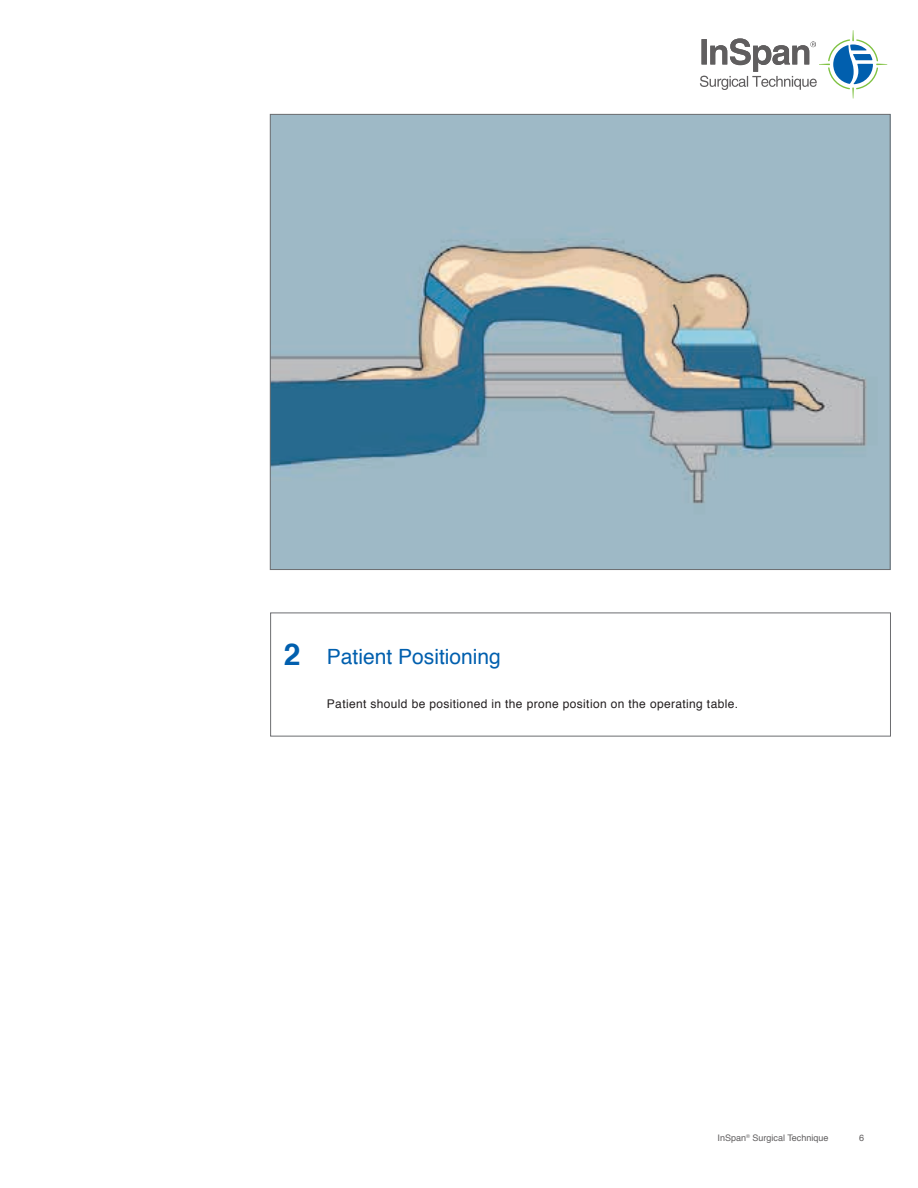
<style>
.page{position:relative;width:918px;height:1188px;background:#fff}
.page>*{position:absolute;margin:0;border:0;box-sizing:border-box;transform-origin:0 0}
.t1{font:700 30px "Helvetica";color:#015fae}
.t2{font:21px "Helvetica";color:#015fae}
.t3{font:12px "Helvetica";letter-spacing:.03em;color:#231f20}
.t4{font:9px "Helvetica";color:#605e5f}
</style>
<div class="page">
<svg style="left:700px;top:30px;width:187px;height:69px"></svg>
<img style="left:272px;top:116px;width:617px;height:452px">
<h1 class="t1" style="left:284px;top:630px;width:18px">2</h1>
<h2 class="t2" style="left:327px;top:640px;width:175px">Patient Positioning</h2>
<p class="t3" style="left:327px;top:695px;width:413px">Patient should be positioned in the prone position on the operating table.</p>
<p class="t4" style="left:718px;top:1131px;width:112px">InSpan<sup>®</sup> Surgical Technique</p>
<p class="t4" style="left:859px;top:1131px;width:7px">6</p>
</div>
